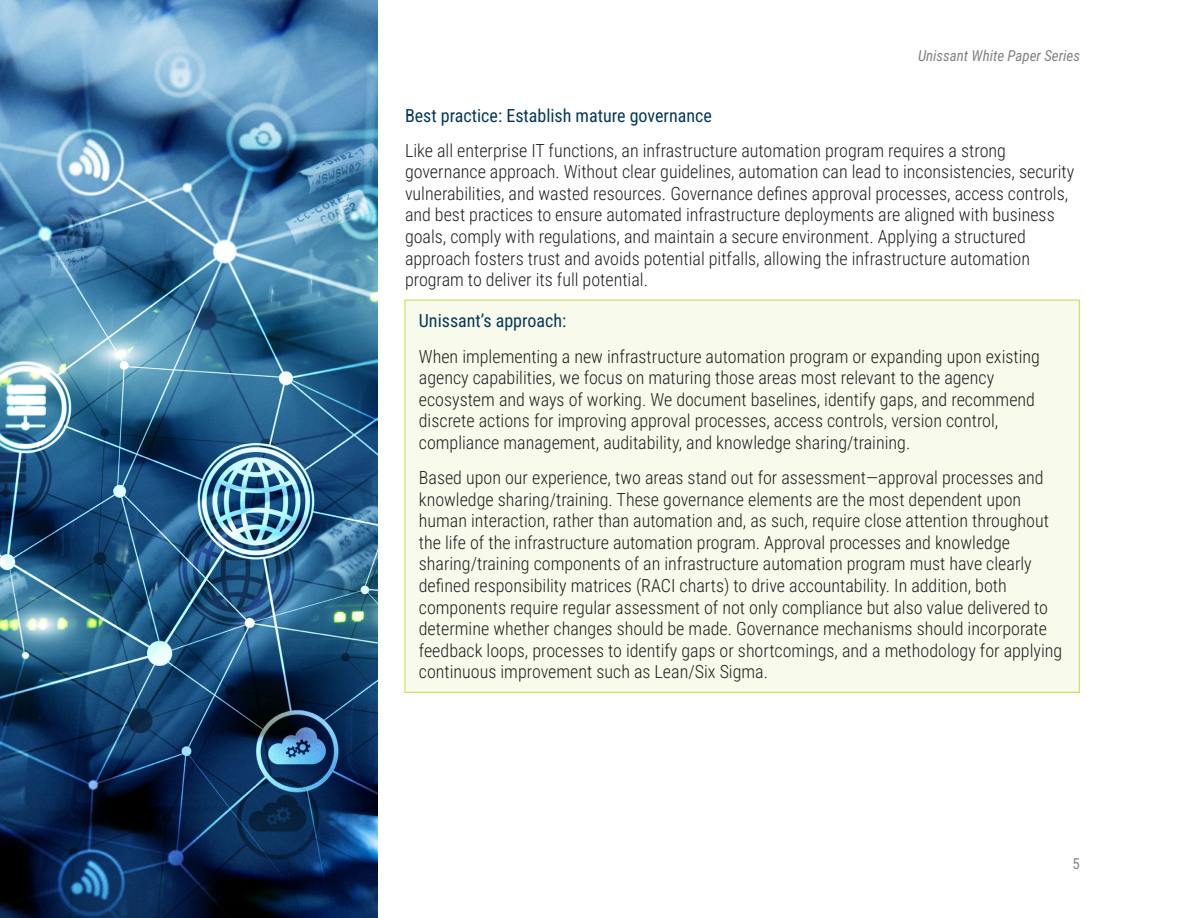
<style>
.page{position:relative;width:1188px;height:918px;background:#fff}
.page>*{position:absolute;margin:0;border:0;box-sizing:border-box;transform-origin:0 0}
.Body{font:300 18px/21.6px "Roboto Condensed";color:#231f20}
.Subheader{font:18px "Roboto Condensed";color:#063859}
.t1{font:italic 15px "Roboto Condensed";color:#838383}
.t2{font:15px "Roboto Condensed";color:#838383}
</style>
<div class="page">
<div style="left:405px;top:300px;width:674px;height:392px;background:#f8faeb"></div>
<img style="left:0;top:0;width:378px;height:918px">
<p class="t1" style="left:918px;top:45px;width:163px">Unissant White Paper Series</p>
<p class="Subheader" style="left:405px;top:102px;width:308px">Best practice: Establish mature governance</p>
<p class="Body" style="left:405px;top:139px;width:671px">Like all enterprise IT functions, an infrastructure automation program requires a strong governance approach. Without clear guidelines, automation can lead to inconsistencies, security vulnerabilities, and wasted resources. Governance defines approval processes, access controls, and best practices to ensure automated infrastructure deployments are aligned with business goals, comply with regulations, and maintain a secure environment. Applying a structured approach fosters trust and avoids potential pitfalls, allowing the infrastructure automation program to deliver its full potential.</p>
<p class="Subheader" style="left:419px;top:308px;width:149px">Unissant’s approach:</p>
<p class="Body" style="left:419px;top:345px;width:623px">When implementing a new infrastructure automation program or expanding upon existing agency capabilities, we focus on maturing those areas most relevant to the agency ecosystem and ways of working. We document baselines, identify gaps, and recommend discrete actions for improving approval processes, access controls, version control, compliance management, auditability, and knowledge sharing/training.</p>
<p class="Body" style="left:419px;top:466px;width:645px">Based upon our experience, two areas stand out for assessment—approval processes and knowledge sharing/training. These governance elements are the most dependent upon human interaction, rather than automation and, as such, require close attention throughout the life of the infrastructure automation program. Approval processes and knowledge sharing/training components of an infrastructure automation program must have clearly defined responsibility matrices (RACI charts) to drive accountability. In addition, both components require regular assessment of not only compliance but also value delivered to determine whether changes should be made. Governance mechanisms should incorporate feedback loops, processes to identify gaps or shortcomings, and a methodology for applying continuous improvement such as Lean/Six Sigma.</p>
<p class="t2" style="left:1073px;top:853px;width:9px">5</p>
</div>
